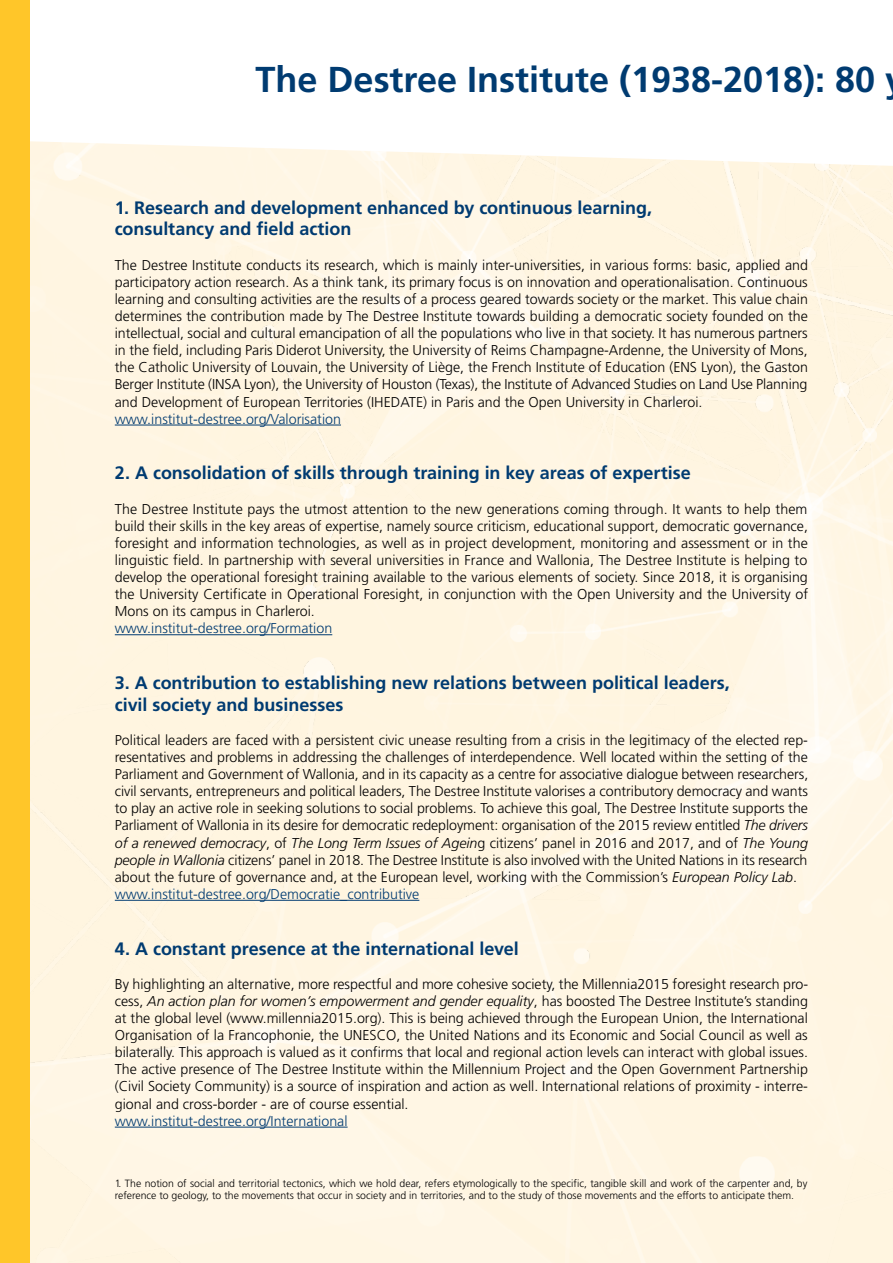
<style>
.page{position:relative;width:893px;height:1263px;background:#fff}
.page>*{position:absolute;margin:0;border:0;box-sizing:border-box;transform-origin:0 0}
.t1{font:700 36px "Frutiger";color:#003b71}
.t2{font:700 18px/21.6px "Frutiger";color:#003b71}
.t3{font:300 14.25px/17.1px "Frutiger";color:#000;text-align:justify}
.t4{font:300 14.25px "Frutiger";color:#003b71}
.t5{font:300 10.5px/12.6px "Frutiger";color:#000}
.s1{font-style:italic}
.s2{color:#003b71}
</style>
<div class="page">
<svg style="left:30px;top:141px;width:863px;height:25px"></svg>
<svg style="left:892px;top:982px;width:1px;height:281px"></svg>
<hr style="left:115px;top:425px;width:226px;height:1px;background:#003b71">
<hr style="left:115px;top:634px;width:217px;height:1px;background:#003b71">
<hr style="left:115px;top:900px;width:304px;height:1px;background:#003b71">
<hr style="left:115px;top:1127px;width:233px;height:1px;background:#003b71">
<div style="left:0;top:0;width:30px;height:1263px;background:#ffc629"></div>
<h1 class="t1" style="left:256px;top:58px;width:621px">The Destree Institute (1938-2018): 80</h1>
<p class="t2" style="left:115px;top:197px;width:539px">1. Research and development enhanced by continuous learning, consultancy and field action</p>
<p class="t3" style="left:115px;top:256px;width:695px">The Destree Institute conducts its research, which is mainly inter-universities, in various forms: basic, applied and participatory action research. As a think tank, its primary focus is on innovation and operationalisation. Continuous learning and consulting activities are the results of a process geared towards society or the market. This value chain determines the contribution made by The Destree Institute towards building a democratic society founded on the intellectual, social and cultural emancipation of all the populations who live in that society. It has numerous partners in the field, including Paris Diderot University, the University of Reims Champagne-Ardenne, the University of Mons, the Catholic University of Louvain, the University of Liège, the French Institute of Education (ENS Lyon), the Gaston Berger Institute (INSA Lyon), the University of Houston (Texas), the Institute of Advanced Studies on Land Use Planning and Development of European Territories (IHEDATE) in Paris and the Open University in Charleroi.</p>
<p class="t4" style="left:115px;top:411px;width:228px">www.institut-destree.org/Valorisation</p>
<p class="t2" style="left:115px;top:462px;width:578px">2. A consolidation of skills through training in key areas of expertise</p>
<p class="t3" style="left:115px;top:500px;width:695px">The Destree Institute pays the utmost attention to the new generations coming through. It wants to help them build their skills in the key areas of expertise, namely source criticism, educational support, democratic governance, foresight and information technologies, as well as in project development, monitoring and assessment or in the linguistic field. In partnership with several universities in France and Wallonia, The Destree Institute is helping to develop the operational foresight training available to the various elements of society. Since 2018, it is organising the University Certificate in Operational Foresight, in conjunction with the Open University and the University of Mons on its campus in Charleroi.</p>
<p class="t4" style="left:115px;top:620px;width:219px">www.institut-destree.org/Formation</p>
<p class="t2" style="left:115px;top:672px;width:617px">3. A contribution to establishing new relations between political leaders, civil society and businesses</p>
<p class="t3" style="left:115px;top:731px;width:695px;text-align:left">Political leaders are faced with a persistent civic unease resulting from a crisis in the legitimacy of the elected rep&shy;resentatives and problems in addressing the challenges of interdependence. Well located within the setting of the Parliament and Government of Wallonia, and in its capacity as a centre for associative dialogue between researchers, civil servants, entrepreneurs and political leaders, The Destree Institute valorises a contributory democracy and wants to play an active role in seeking solutions to social problems. To achieve this goal, The Destree Institute supports the Parliament of Wallonia in its desire for democratic redeployment: organisation of the 2015 review entitled <span class="s1">The drivers of a renewed democracy</span>, of <span class="s1">The Long Term Issues of Agein</span>g citizens’ panel in 2016 and 2017, and of <span class="s1">The Young people in Wallonia</span> citizens’ panel in 2018. The Destree Institute is also involved with the United Nations in its research about the future of governance and, at the European level, working with the Commission’s <span class="s1">European Policy Lab</span>. <span class="s2">www.institut-destree.org/Democratie_contributive</span></p>
<p class="t2" style="left:115px;top:937px;width:405px">4. A constant presence at the international level</p>
<p class="t3" style="left:115px;top:975px;width:695px">By highlighting an alternative, more respectful and more cohesive society, the Millennia2015 foresight research pro&shy;cess, <span class="s1">An action plan for women’s empowerment and gender equality</span>, has boosted The Destree Institute’s standing at the global level (www.millennia2015.org). This is being achieved through the European Union, the International Organisation of la Francophonie, the UNESCO, the United Nations and its Economic and Social Council as well as bilaterally. This approach is valued as it confirms that local and regional action levels can interact with global issues.<br>The active presence of The Destree Institute within the Millennium Project and the Open Government Partnership (Civil Society Community) is a source of inspiration and action as well. International relations of proximity - interre&shy;gional and cross-border - are of course essential.</p>
<p class="t4" style="left:115px;top:1113px;width:234px">www.institut-destree.org/International</p>
<p class="t5" style="left:115px;top:1177px;width:694px">1. The notion of social and territorial tectonics, which we hold dear, refers etymologically to the specific, tangible skill and work of the carpenter and, by reference to geology, to the movements that occur in society and in territories, and to the study of those movements and the efforts to anticipate them.</p>
</div>
